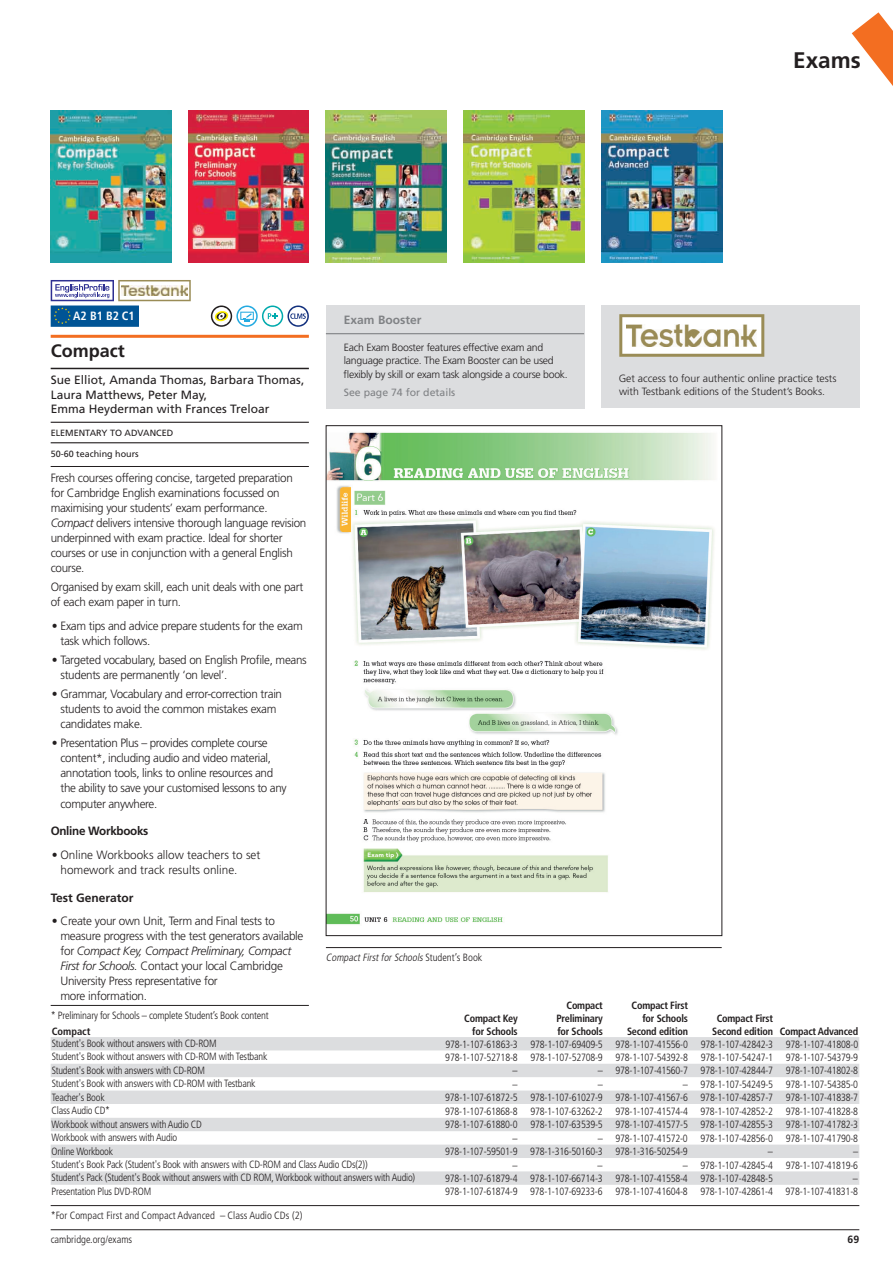
<style>
.page{position:relative;width:893px;height:1263px;background:#fff}
.page>*{position:absolute;margin:0;border:0;box-sizing:border-box;transform-origin:0 0}
.t1{font:700 22.5px "Frutiger LTACE";color:#231f20}
.t2{font:700 18px "Frutiger LTACE";color:#231f20}
.t3{font:300 12px/15px "Frutiger LTACE";letter-spacing:-.025em;color:#231f20}
.t4{font:12px/14.4px "Frutiger LTACE";color:#231f20}
.t5{font:300 12px/15px "Frutiger LTACE";color:#231f20}
.t6{font:700 12px "Frutiger LTACE";letter-spacing:-.025em;color:#231f20}
.t7{font:700 12px "Frutiger LTACE";color:#231f20}
.t8{font:700 12px "Frutiger LTACE";color:#808285}
.t9{font:700 condensed 12px "Frutiger LTACE";color:#fff}
.t10{font:300 condensed 10.5px "Frutiger LTACE";letter-spacing:-.02em;color:#231f20}
.t11{font:300 10.5px/13.5px "Frutiger LTACE";letter-spacing:-.025em;color:#231f20}
.t12{font:700 condensed 10.5px/12.8px "Frutiger LTACE";letter-spacing:-.02em;color:#231f20;text-align:right}
.t13{font:300 10.5px/13.5px "Frutiger LTACE";color:#231f20}
.t14{font:300 condensed 10.5px "Frutiger LTACE";color:#231f20}
.t15{font:italic 300 condensed 10.5px "Frutiger LTACE";color:#231f20}
.t16{font:10.5px "Frutiger LTACE";color:#808285}
.t17{font:700 condensed 10.5px "Frutiger LTACE";color:#231f20}
.t18{font:700 10.5px "Frutiger LTACE";color:#231f20}
.t19{font:9px "Frutiger LTACE";color:#231f20}
.s1{font-style:italic}
.s2{font-style:normal}
</style>
<div class="page">
<hr style="left:51px;top:1228px;width:808px;height:1px;background:#231f20">
<svg style="left:851px;top:12px;width:41px;height:73px"></svg>
<img style="left:188px;top:111px;width:121px;height:151px">
<img style="left:51px;top:110px;width:120px;height:153px">
<img style="left:463px;top:110px;width:121px;height:153px">
<img style="left:601px;top:110px;width:120px;height:153px">
<img style="left:326px;top:110px;width:120px;height:153px">
<div style="left:51px;top:305px;width:88px;height:22px;background:#005495"></div>
<hr style="left:51px;top:335px;width:258px;height:3px;background:#f36e21">
<hr style="left:51px;top:367px;width:258px;height:2px;background:#231f20">
<hr style="left:51px;top:421px;width:258px;height:2px;background:#231f20">
<hr style="left:51px;top:442px;width:258px;height:1px;background:#231f20">
<hr style="left:51px;top:466px;width:258px;height:1px;background:#231f20">
<hr style="left:51px;top:1004px;width:258px;height:1px;background:#231f20">
<svg style="left:54px;top:307px;width:17px;height:17px"></svg>
<img style="left:328px;top:432px;width:386px;height:493px">
<hr style="left:326px;top:947px;width:395px;height:1px;background:#231f20">
<hr style="left:51px;top:1204px;width:808px;height:1px;background:#231f20">
<svg style="left:51px;top:1037px;width:808px;height:147px;fill:#dcdddf"></svg>
<svg style="left:51px;top:280px;width:140px;height:21px"></svg>
<svg style="left:211px;top:305px;width:98px;height:22px"></svg>
<div style="left:601px;top:305px;width:258px;height:103px;background:#dcdddf"></div>
<svg style="left:619px;top:314px;width:145px;height:42px"></svg>
<div style="left:326px;top:305px;width:258px;height:103px;background:#dcdddf"></div>
<hr style="left:326px;top:333px;width:258px;height:1px;background:#808285">
<h1 class="t1" style="left:792px;top:46px;width:69px">Exams</h1>
<p class="t9" style="left:73px;top:309px;width:63px">A2 B1 B2 C1</p>
<h2 class="t2" style="left:51px;top:340px;width:75px">Compact</h2>
<p class="t4" style="left:51px;top:373px;width:255px">Sue Elliot, Amanda Thomas, Barbara Thomas,<br>Laura Matthews, Peter May,<br>Emma Heyderman with Frances Treloar</p>
<p class="t19" style="left:51px;top:427px;width:124px">ELEMENTARY TO ADVANCED</p>
<p class="t19" style="left:51px;top:448px;width:90px">50-60 teaching hours</p>
<p class="t3" style="left:51px;top:470px;width:257px">Fresh courses offering concise, targeted preparation for Cambridge English examinations focussed on maximising your students’ exam performance.<br><span class="s1">Compact</span> delivers intensive thorough language revision underpinned with exam practice. Ideal for shorter courses or use in conjunction with a general English course.</p>
<p class="t3" style="left:51px;top:579px;width:254px">Organised by exam skill, each unit deals with one part of each exam paper in turn.</p>
<p class="t3" style="left:60px;top:618px;width:244px;text-indent:-9px">• Exam tips and advice prepare students for the exam task which follows.</p>
<p class="t3" style="left:60px;top:652px;width:248px;text-indent:-9px">• Targeted vocabulary, based on English Profile, means students are permanently ‘on level’.</p>
<p class="t3" style="left:60px;top:686px;width:223px;text-indent:-9px">• Grammar, Vocabulary and error-correction train students to avoid the common mistakes exam candidates make.</p>
<p class="t3" style="left:60px;top:735px;width:228px;text-indent:-9px">• Presentation Plus – provides complete course content*, including audio and video material, annotation tools, links to online resources and the ability to save your customised lessons to any computer anywhere.</p>
<p class="t6" style="left:51px;top:823px;width:99px">Online Workbooks</p>
<p class="t5" style="left:60px;top:847px;width:201px;text-indent:-9px">• Online Workbooks allow teachers to set homework and track results online.</p>
<p class="t7" style="left:51px;top:890px;width:84px">Test Generator</p>
<p class="t3" style="left:60px;top:913px;width:244px;text-indent:-9px">• Create your own Unit, Term and Final tests to measure progress with the test generators available for <span class="s1">Compact Key, Compact Preliminary, Compact First for Schools.</span> Contact your local Cambridge University Press representative for<br>more information.</p>
<p class="t10" style="left:51px;top:1008px;width:219px">* Preliminary for Schools – complete Student’s Book content</p>
<p class="t8" style="left:343px;top:312px;width:79px">Exam Booster</p>
<p class="t11" style="left:343px;top:340px;width:226px">Each Exam Booster features effective exam and language practice. The Exam Booster can be used flexibly by skill or exam task alongside a course book.</p>
<p class="t16" style="left:343px;top:386px;width:113px">See page 74 for details</p>
<p class="t13" style="left:618px;top:371px;width:219px">Get access to four authentic online practice tests with Testbank editions of the Student’s Books.</p>
<p class="t15" style="left:326px;top:950px;width:158px">CompactFirstforSchools<span class="s2">S t u d e n t ’s B o o k</span></p>
<p class="t12" style="left:556px;top:999px;width:48px;text-align:justify;text-indent:10px">Compact Preliminary for Schools</p>
<p class="t12" style="left:626px;top:999px;width:62px">Compact First for Schools<br>Second edition</p>
<p class="t12" style="left:711px;top:1011px;width:147px;text-align:left;text-indent:5px">Compact First<br>Second edition Compact Advanced</p>
<p class="t12" style="left:464px;top:1011px;width:55px">Compact Key for Schools</p>
<p class="t17" style="left:52px;top:1024px;width:40px">Compact</p>
<p class="t10" style="left:52px;top:1037px;width:166px">Student's Book without answers with CD-ROM</p>
<p class="t10" style="left:445px;top:1037px;width:414px">978-1-107-61863-3 978-1-107-69409-5 978-1-107-41556-0 978-1-107-42842-3 978-1-107-41808-0</p>
<p class="t10" style="left:52px;top:1050px;width:217px">Student's Book without answers with CD-ROM with Testbank</p>
<p class="t10" style="left:445px;top:1051px;width:414px">978-1-107-52718-8 978-1-107-52708-9 978-1-107-54392-8 978-1-107-54247-1 978-1-107-54379-9</p>
<p class="t10" style="left:52px;top:1063px;width:155px">Student's Book with answers with CD-ROM</p>
<p class="t10" style="left:512px;top:1064px;width:7px">–</p>
<p class="t10" style="left:597px;top:1064px;width:262px">– 978-1-107-41560-7 978-1-107-42844-7 978-1-107-41802-8</p>
<p class="t10" style="left:52px;top:1077px;width:205px">Student's Book with answers with CD-ROM with Testbank</p>
<p class="t10" style="left:512px;top:1077px;width:7px">–</p>
<p class="t10" style="left:597px;top:1077px;width:7px">–</p>
<p class="t10" style="left:682px;top:1077px;width:177px">– 978-1-107-54249-5 978-1-107-54385-0</p>
<p class="t10" style="left:52px;top:1090px;width:55px">Teacher's Book</p>
<p class="t10" style="left:445px;top:1091px;width:414px">978-1-107-61872-5 978-1-107-61027-9 978-1-107-41567-6 978-1-107-42857-7 978-1-107-41838-7</p>
<p class="t10" style="left:52px;top:1104px;width:60px">Class Audio CD*</p>
<p class="t10" style="left:445px;top:1104px;width:414px">978-1-107-61868-8 978-1-107-63262-2 978-1-107-41574-4 978-1-107-42852-2 978-1-107-41828-8</p>
<p class="t10" style="left:52px;top:1117px;width:152px">Workbook without answers with Audio CD</p>
<p class="t10" style="left:445px;top:1118px;width:414px">978-1-107-61880-0 978-1-107-63539-5 978-1-107-41577-5 978-1-107-42855-3 978-1-107-41782-3</p>
<p class="t10" style="left:52px;top:1131px;width:127px">Workbook with answers with Audio</p>
<p class="t10" style="left:512px;top:1131px;width:7px">–</p>
<p class="t10" style="left:597px;top:1131px;width:262px">– 978-1-107-41572-0 978-1-107-42856-0 978-1-107-41790-8</p>
<p class="t10" style="left:52px;top:1144px;width:63px">Online Workbook</p>
<p class="t10" style="left:445px;top:1145px;width:244px">978-1-107-59501-9 978-1-316-50160-3 978-1-316-50254-9</p>
<p class="t10" style="left:767px;top:1145px;width:7px">–</p>
<p class="t10" style="left:852px;top:1145px;width:7px">–</p>
<p class="t10" style="left:52px;top:1158px;width:317px">Student's Book Pack (Student's Book with answers with CD-ROM and Class Audio CDs(2))</p>
<p class="t10" style="left:512px;top:1158px;width:7px">–</p>
<p class="t10" style="left:597px;top:1158px;width:7px">–</p>
<p class="t10" style="left:682px;top:1158px;width:177px">– 978-1-107-42845-4 978-1-107-41819-6</p>
<p class="t10" style="left:52px;top:1171px;width:365px">Student's Pack (Student's Book without answers with CD ROM, Workbook without answers with Audio)</p>
<p class="t10" style="left:445px;top:1172px;width:329px">978-1-107-61879-4 978-1-107-66714-3 978-1-107-41558-4 978-1-107-42848-5</p>
<p class="t10" style="left:852px;top:1172px;width:7px">–</p>
<p class="t10" style="left:51px;top:1184px;width:101px">Presentation Plus DVD-ROM</p>
<p class="t10" style="left:445px;top:1185px;width:414px">978-1-107-61874-9 978-1-107-69233-6 978-1-107-41604-8 978-1-107-42861-4 978-1-107-41831-8</p>
<p class="t14" style="left:51px;top:1208px;width:253px">*For Compact First and Compact Advanced – Class Audio CDs (2)</p>
<p class="t14" style="left:51px;top:1232px;width:83px">cambridge.org/exams</p>
<p class="t18" style="left:847px;top:1232px;width:13px">69</p>
</div>
